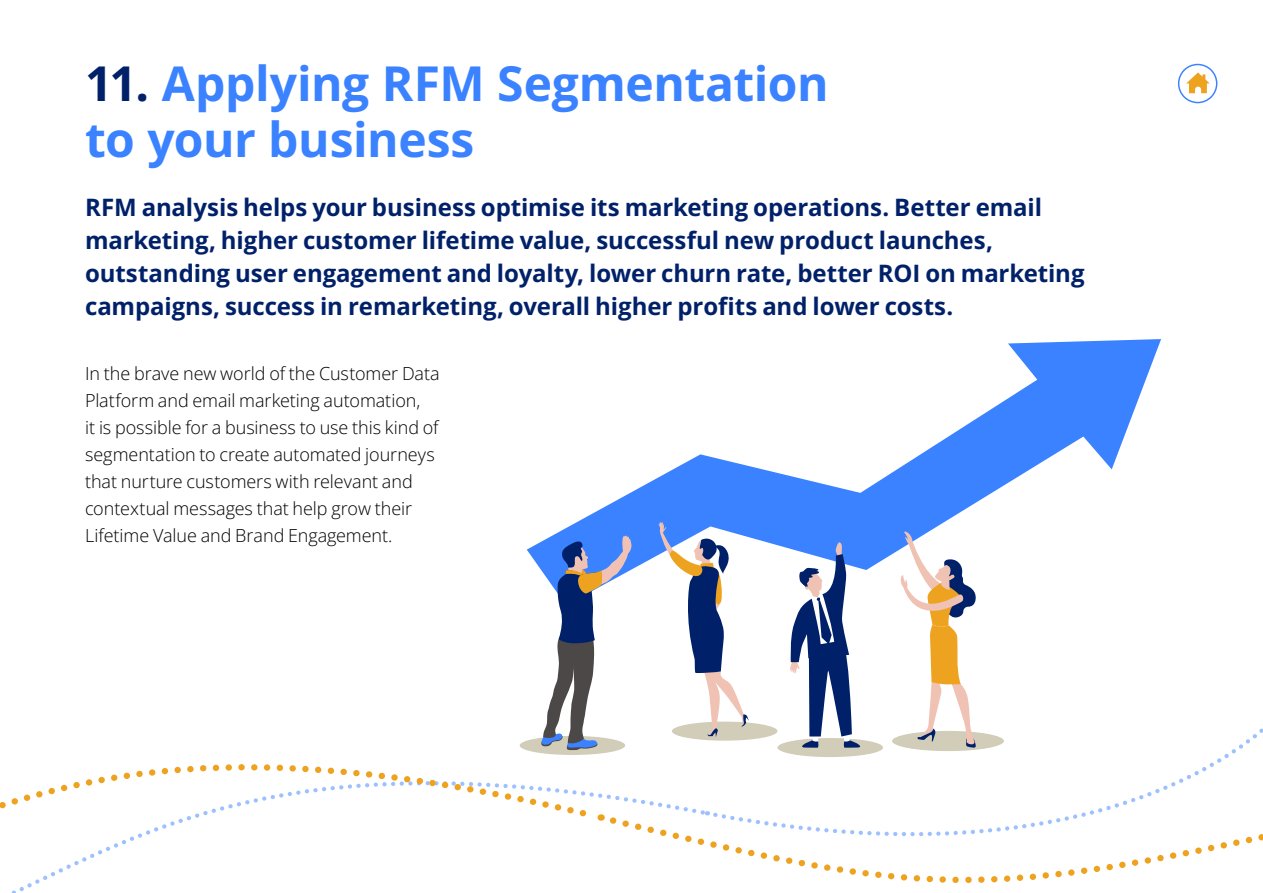
<style>
.page{position:relative;width:1263px;height:893px;background:#fff}
.page>*{position:absolute;margin:0;border:0;box-sizing:border-box;transform-origin:0 0}
.t1{font:700 48px/57px "Open Sans";letter-spacing:-.01em;color:#3a82ff}
.t2{font:700 24px/33px "Open Sans";letter-spacing:-.005em;color:#002169}
.t3{font:300 18px/27px "Open Sans";color:#000}
.s1{color:#002169}
</style>
<div class="page">
<svg style="left:11px;top:750px;width:696px;height:143px"></svg>
<svg style="left:715px;top:722px;width:548px;height:91px"></svg>
<svg style="left:0;top:738px;width:602px;height:86px"></svg>
<svg style="left:605px;top:813px;width:658px;height:80px"></svg>
<svg style="left:527px;top:339px;width:634px;height:231px"></svg>
<div style="left:777px;top:738px;width:106px;height:19px;background:#d1cdb9;border-radius:50%"></div>
<div style="left:672px;top:722px;width:105px;height:19px;background:#d1cdb9;border-radius:50%"></div>
<div style="left:520px;top:736px;width:105px;height:19px;background:#d1cdb9;border-radius:50%"></div>
<svg style="left:897px;top:530px;width:79px;height:218px"></svg>
<svg style="left:790px;top:542px;width:71px;height:206px"></svg>
<svg style="left:658px;top:522px;width:91px;height:215px"></svg>
<svg style="left:541px;top:536px;width:90px;height:214px"></svg>
<svg style="left:1178px;top:64px;width:39px;height:39px"></svg>
<h1 class="t1" style="left:85px;top:53px;width:745px"><span class="s1">11.</span> Applying RFM Segmentation to your business</h1>
<p class="t2" style="left:85px;top:190px;width:1001px">RFM analysis helps your business optimise its marketing operations. Better email marketing, higher customer lifetime value, successful new product launches, outstanding user engagement and loyalty, lower churn rate, better ROI on marketing campaigns, success in remarketing, overall higher profits and lower costs.</p>
<p class="t3" style="left:85px;top:360px;width:356px">In the brave new world of the Customer Data Platform and email marketing automation,<br>it is possible for a business to use this kind of segmentation to create automated journeys that nurture customers with relevant and contextual messages that help grow their Lifetime Value and Brand Engagement.</p>
</div>
